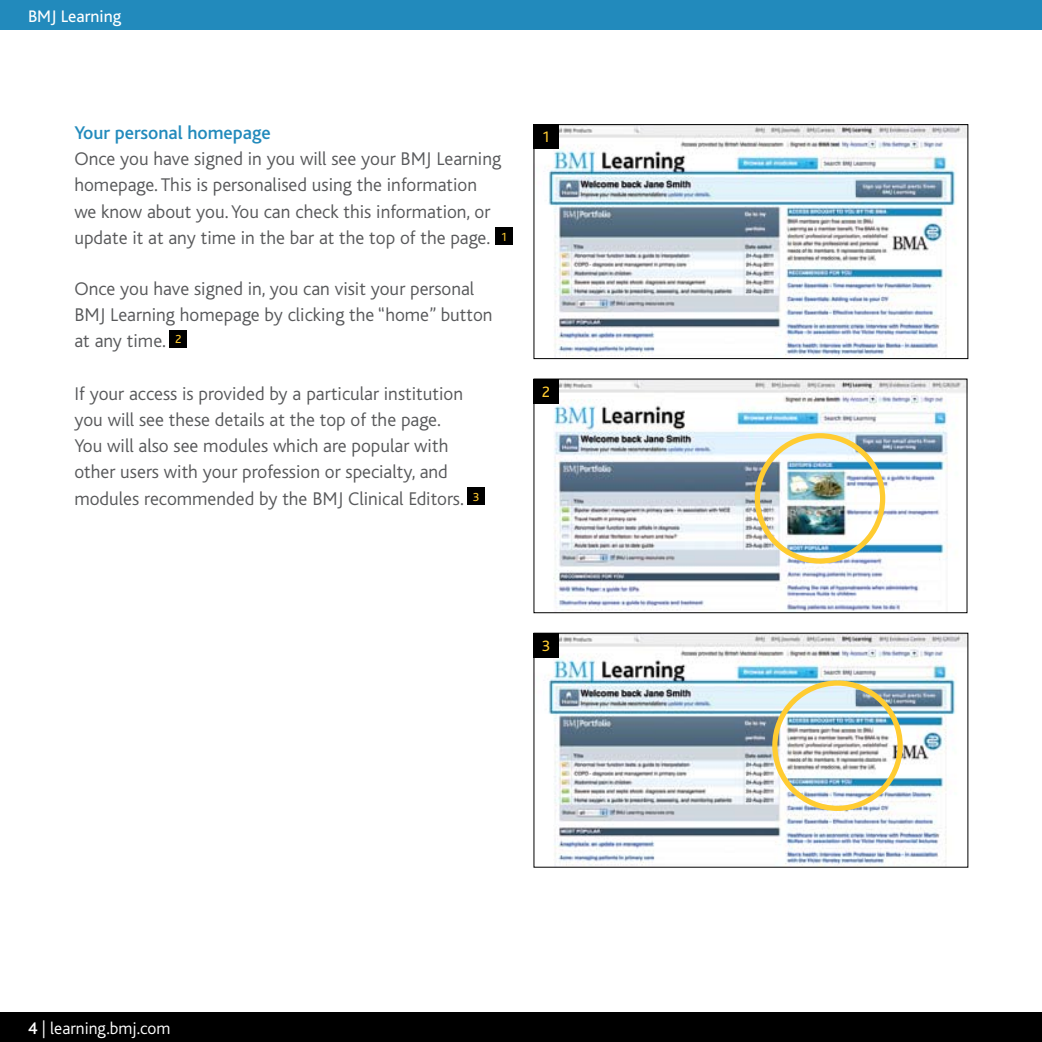
<style>
.page{position:relative;width:1042px;height:1042px;background:#fff}
.page>*{position:absolute;margin:0;border:0;box-sizing:border-box;transform-origin:0 0}
.t1{font:300 19.25px/26.2px "Bliss";color:#58595b}
.t2{font:500 19.25px "Bliss";color:#228abc}
.t3{font:300 17.5px "Bliss";color:#fff}
.t4{font:17.5px "Bliss";color:#fff}
.t5{font:15.75px "Bliss";color:#ffcc32}
.t6{font:12.25px "Bliss";color:#ffcc32}
.s1{font-weight:500}
</style>
<div class="page">
<img style="left:535px;top:635px;width:431px;height:230px">
<div style="left:533px;top:632px;width:26px;height:25px;background:#000"></div>
<div style="left:772px;top:680px;width:131px;height:131px;border:5px solid #ffcc32;border-radius:50%"></div>
<img style="left:535px;top:380px;width:430px;height:231px">
<div style="left:533px;top:378px;width:434px;height:235px;border:1px solid #000"></div>
<div style="left:533px;top:379px;width:26px;height:24px;background:#000"></div>
<div style="left:755px;top:433px;width:130px;height:131px;border:5px solid #ffcc32;border-radius:50%"></div>
<div style="left:0;top:0;width:1042px;height:30px;background:#228abc"></div>
<div style="left:0;top:1012px;width:1042px;height:30px;background:#000"></div>
<img style="left:548px;top:126px;width:418px;height:231px">
<div style="left:533px;top:124px;width:435px;height:235px;border:1px solid #000"></div>
<div style="left:533px;top:124px;width:26px;height:25px;background:#000"></div>
<div style="left:495px;top:227px;width:17px;height:18px;background:#000"></div>
<div style="left:467px;top:487px;width:18px;height:17px;background:#000"></div>
<div style="left:170px;top:330px;width:17px;height:17px;background:#000"></div>
<p class="t4" style="left:28px;top:7px;width:95px">BMJ Learning</p>
<p class="t2" style="left:74px;top:122px;width:198px">Your personal homepage</p>
<p class="t1" style="left:74px;top:146px;width:428px">Once you have signed in you will see your BMJ Learning homepage. This is personalised using the information we know about you. You can check this information, or update it at any time in the bar at the top of the page.</p>
<p class="t1" style="left:74px;top:275px;width:420px">Once you have signed in, you can visit your personal<br>BMJ Learning homepage by clicking the “home” button at any time.</p>
<p class="t1" style="left:74px;top:380px;width:391px">If your access is provided by a particular institution you will see these details at the top of the page.<br>You will also see modules which are popular with other users with your profession or specialty, and modules recommended by the BMJ Clinical Editors.</p>
<p class="t6" style="left:501px;top:230px;width:8px">1</p>
<p class="t6" style="left:175px;top:333px;width:8px">2</p>
<p class="t6" style="left:473px;top:490px;width:8px">3</p>
<p class="t5" style="left:542px;top:129px;width:10px">1</p>
<p class="t5" style="left:542px;top:384px;width:10px">2</p>
<p class="t5" style="left:542px;top:637px;width:10px">3</p>
<p class="t3" style="left:28px;top:1018px;width:144px"><span class="s1">4</span> | learning.bmj.com</p>
</div>
